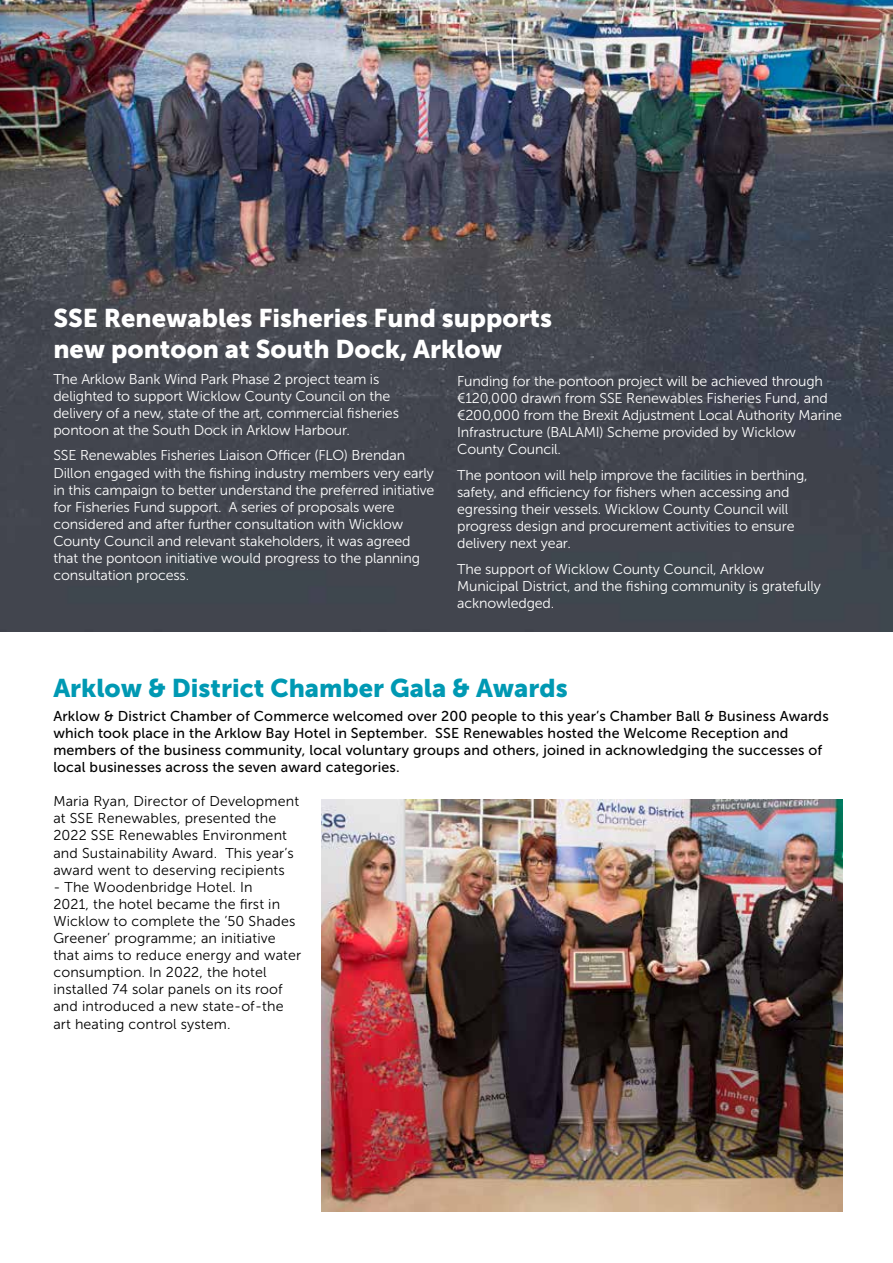
<style>
.page{position:relative;width:893px;height:1263px;background:#fff}
.page>*{position:absolute;margin:0;border:0;box-sizing:border-box;transform-origin:0 0}
.t1{font:25.5px/30.6px "Museo Sans 900";color:#fff}
.t2{font:25.5px "Museo Sans 900";color:#0099b3}
.t3{font:14.25px/17.1px "Museo Sans 300";letter-spacing:-.01em;color:#fff}
.t4{font:14.25px/17.1px "Museo Sans 300";letter-spacing:.01em;color:#000}
.t5{font:14.25px/17.1px "Museo Sans 500";letter-spacing:.01em;color:#000}
</style>
<div class="page">
<img style="left:0;top:0;width:893px;height:631px">
<img style="left:321px;top:799px;width:521px;height:413px">
<h1 class="t1" style="left:53px;top:303px;width:500px">SSE Renewables Fisheries Fund supports new pontoon at South Dock, Arklow</h1>
<p class="t3" style="left:53px;top:370px;width:347px">The Arklow Bank Wind Park Phase 2 project team is delighted to support Wicklow County Council on the delivery of a new, state of the art, commercial fisheries pontoon at the South Dock in Arklow Harbour.</p>
<p class="t3" style="left:53px;top:447px;width:383px">SSE Renewables Fisheries Liaison Officer (FLO) Brendan Dillon engaged with the fishing industry members very early in this campaign to better understand the preferred initiative for Fisheries Fund support. A series of proposals were considered and after further consultation with Wicklow County Council and relevant stakeholders, it was agreed that the pontoon initiative would progress to the planning consultation process.</p>
<p class="t3" style="left:457px;top:372px;width:386px">Funding for the pontoon project will be achieved through €120,000 drawn from SSE Renewables Fisheries Fund, and €200,000 from the Brexit Adjustment Local Authority Marine Infrastructure (BALAMI) Scheme provided by Wicklow County Council.</p>
<p class="t3" style="left:457px;top:466px;width:352px">The pontoon will help improve the facilities in berthing, safety, and efficiency for fishers when accessing and egressing their vessels. Wicklow County Council will progress design and procurement activities to ensure delivery next year.</p>
<p class="t3" style="left:457px;top:560px;width:365px">The support of Wicklow County Council, Arklow<br>Municipal District, and the fishing community is gratefully acknowledged.</p>
<h1 class="t2" style="left:53px;top:673px;width:516px">Arklow &amp; District Chamber Gala &amp; Awards</h1>
<p class="t5" style="left:53px;top:707px;width:777px">Arklow &amp; District Chamber of Commerce welcomed over 200 people to this year’s Chamber Ball &amp; Business Awards which took place in the Arklow Bay Hotel in September. SSE Renewables hosted the Welcome Reception and members of the business community, local voluntary groups and others, joined in acknowledging the successes of local businesses across the seven award categories.</p>
<p class="t4" style="left:53px;top:793px;width:247px">Maria Ryan, Director of Development at SSE Renewables, presented the 2022 SSE Renewables Environment and Sustainability Award. This year’s award went to deserving recipients</p>
<p class="t4" style="left:53px;top:878px;width:249px">- The Woodenbridge Hotel. In<br>2021, the hotel became the first in Wicklow to complete the ’50 Shades Greener’ programme; an initiative that aims to reduce energy and water consumption. In 2022, the hotel installed 74 solar panels on its roof and introduced a new state-of-the art heating control system.</p>
</div>
